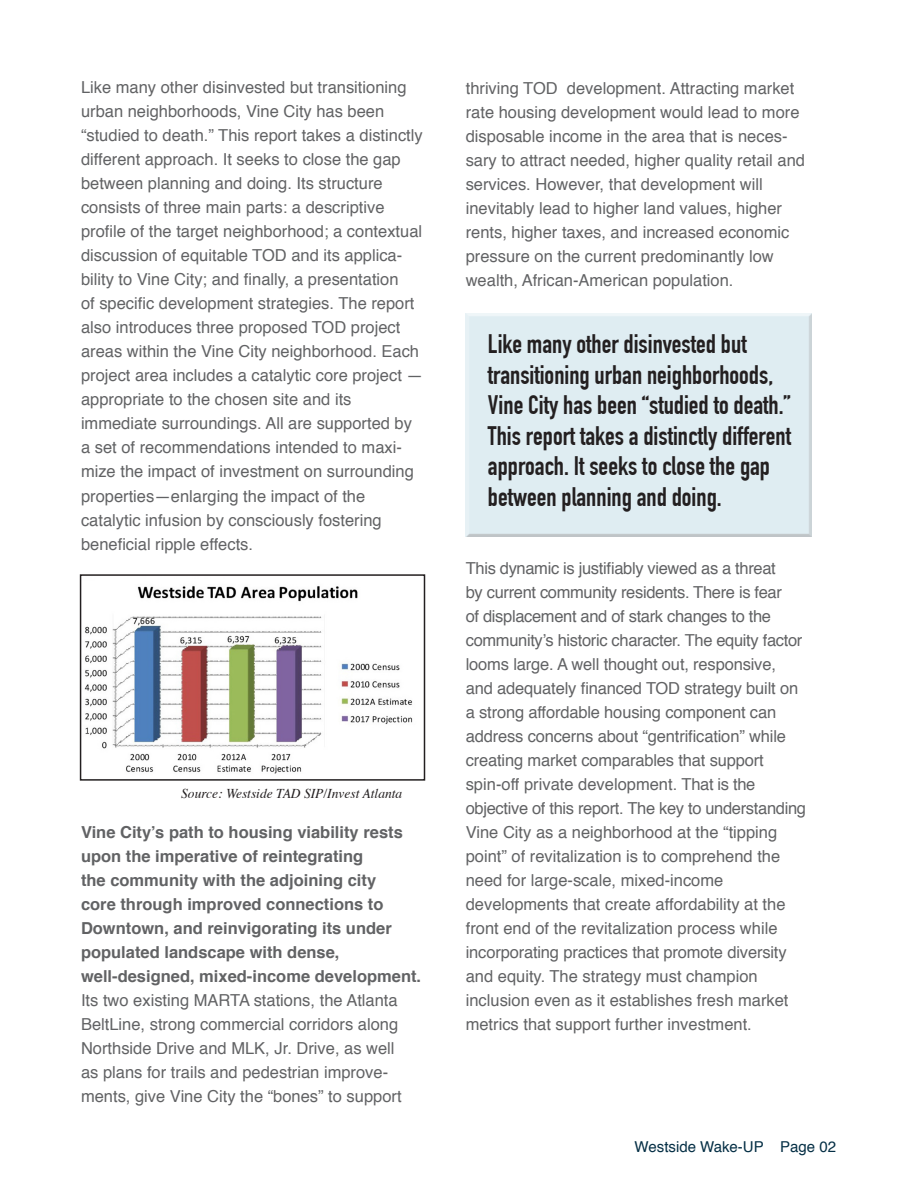
<style>
.page{position:relative;width:918px;height:1188px;background:#fff}
.page>*{position:absolute;margin:0;border:0;box-sizing:border-box;transform-origin:0 0}
.t1{font:700 26.25px/30.6px "DIN Condensed";color:#231f20}
.t2{font:16.5px/24px "Helvetica";color:#57585a}
.t3{font:700 16.5px/24px "Helvetica";color:#57585a}
.t4{font:15px "Helvetica";color:#052f45}
.t5{font:italic 13.5px "Times";color:#231f20}
</style>
<div class="page">
<div style="left:465px;top:312px;width:348px;height:225px;background:#dfedf2"></div>
<img style="left:84px;top:586px;width:329px;height:188px">
<div style="left:80px;top:574px;width:345px;height:207px;border:2px solid #231f20"></div>
<p class="t2" style="left:81px;top:76px;width:344px">Like many other disinvested but transitioning urban neighborhoods, Vine City has been “studied to death.” This report takes a distinctly different approach. It seeks to close the gap between planning and doing. Its structure consists of three main parts: a descriptive profile of the target neighborhood; a contextual discussion of equitable TOD and its applica&shy;bility to Vine City; and finally, a presentation<br>of specific development strategies. The report also introduces three proposed TOD project areas within the Vine City neighborhood. Each project area includes a catalytic core project — appropriate to the chosen site and its immediate surroundings. All are supported by a set of recommendations intended to maxi&shy;mize the impact of investment on surrounding properties—enlarging the impact of the catalytic infusion by consciously fostering beneficial ripple effects.</p>
<p class="t5" style="left:181px;top:782px;width:223px">Source: Westside TAD SIP/Invest Atlanta</p>
<p class="t3" style="left:81px;top:820px;width:342px">Vine City’s path to housing viability rests upon the imperative of reintegrating<br>the community with the adjoining city<br>core through improved connections to Downtown, and reinvigorating its under populated landscape with dense, well-designed, mixed-income development.</p>
<p class="t2" style="left:81px;top:988px;width:322px">Its two existing MARTA stations, the Atlanta BeltLine, strong commercial corridors along Northside Drive and MLK, Jr. Drive, as well as plans for trails and pedestrian improve&shy;ments, give Vine City the “bones” to support</p>
<p class="t2" style="left:466px;top:76px;width:341px">thriving TOD development. Attracting market rate housing development would lead to more disposable income in the area that is neces&shy;sary to attract needed, higher quality retail and services. However, that development will inevitably lead to higher land values, higher rents, higher taxes, and increased economic pressure on the current predominantly low wealth, African-American population.</p>
<h1 class="t1" style="left:488px;top:329px;width:305px">Like many other disinvested but transitioning urban neighborhoods, Vine City has been “studied to death.” This report takes a distinctly different approach. It seeks to close the gap between planning and doing.</h1>
<p class="t2" style="left:466px;top:556px;width:342px">This dynamic is justifiably viewed as a threat<br>by current community residents. There is fear<br>of displacement and of stark changes to the community’s historic character. The equity factor looms large. A well thought out, responsive, and adequately financed TOD strategy built on a strong affordable housing component can address concerns about “gentrification” while creating market comparables that support spin-off private development. That is the objective of this report. The key to understanding Vine City as a neighborhood at the “tipping point” of revitalization is to comprehend the need for large-scale, mixed-income developments that create affordability at the front end of the revitalization process while incorporating practices that promote diversity and equity. The strategy must champion inclusion even as it establishes fresh market metrics that support further investment.</p>
<p class="t4" style="left:635px;top:1135px;width:203px">Westside Wake-UP Page 02</p>
</div>
